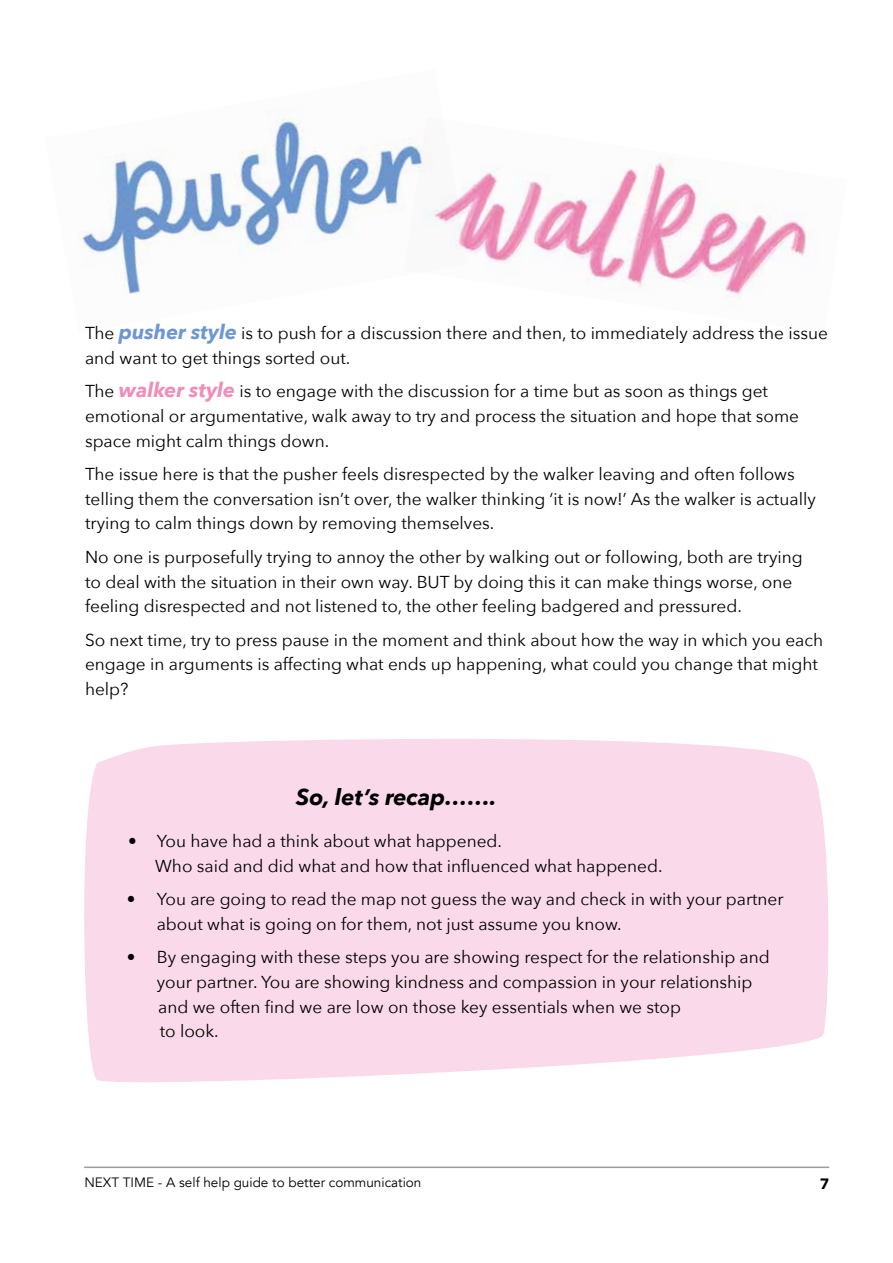
<style>
.page{position:relative;width:893px;height:1263px;background:#fff}
.page>*{position:absolute;margin:0;border:0;box-sizing:border-box;transform-origin:0 0}
.t1{font:italic 700 22.5px "Avenir Next";color:#000}
.t2{font:17.25px/24.8px "Avenir Next";color:#000}
.t3{font:900 15px "Avenir";color:#000}
.t4{font:13.5px "Avenir";color:#000}
.s1{font-weight:700;font-style:italic;font-size:20.25px;color:#6d97d0}
.s2{font-weight:700;font-style:italic;font-size:20.25px;color:#f08db9}
</style>
<div class="page">
<hr style="left:84px;top:1166px;width:745px;height:2px;background:#9d9d9c">
<div style="left:84px;top:739px;width:745px;height:344px;background:#fadaea"></div>
<img style="left:469px;top:158px;width:350px;height:140px">
<img style="left:78px;top:115px;width:391px;height:179px">
<p class="t2" style="left:85px;top:320px;width:744px">The <span class="s1">pusher style</span> is to push for a discussion there and then, to immediately address the issue and want to get things sorted out.</p>
<p class="t2" style="left:85px;top:378px;width:716px">The <span class="s2">walker style</span> is to engage with the discussion for a time but as soon as things get emotional or argumentative, walk away to try and process the situation and hope that some space might calm things down.</p>
<p class="t2" style="left:85px;top:461px;width:732px">The issue here is that the pusher feels disrespected by the walker leaving and often follows telling them the conversation isn’t over, the walker thinking ‘it is now!’ As the walker is actually trying to calm things down by removing themselves.</p>
<p class="t2" style="left:85px;top:544px;width:719px">No one is purposefully trying to annoy the other by walking out or following, both are trying to deal with the situation in their own way. BUT by doing this it can make things worse, one feeling disrespected and not listened to, the other feeling badgered and pressured.</p>
<p class="t2" style="left:85px;top:626px;width:739px">So next time, try to press pause in the moment and think about how the way in which you each engage in arguments is affecting what ends up happening, what could you change that might help?</p>
<h1 class="t1" style="left:296px;top:778px;width:202px">So, let’s recap…….</h1>
<p class="t2" style="left:155px;top:828px;width:509px;text-indent:-27px">• You have had a think about what happened.<br>Who said and did what and how that influenced what happened.</p>
<p class="t2" style="left:157px;top:886px;width:628px;text-indent:-30px">• You are going to read the map not guess the way and check in with your partner about what is going on for them, not just assume you know.</p>
<p class="t2" style="left:157px;top:944px;width:615px;text-indent:-30px">• By engaging with these steps you are showing respect for the relationship and your partner. You are showing kindness and compassion in your relationship and we often find we are low on those key essentials when we stop<br>to look.</p>
<p class="t4" style="left:84px;top:1174px;width:339px">NEXT TIME - A self help guide to better communication</p>
<p class="t3" style="left:820px;top:1170px;width:10px">7</p>
</div>
